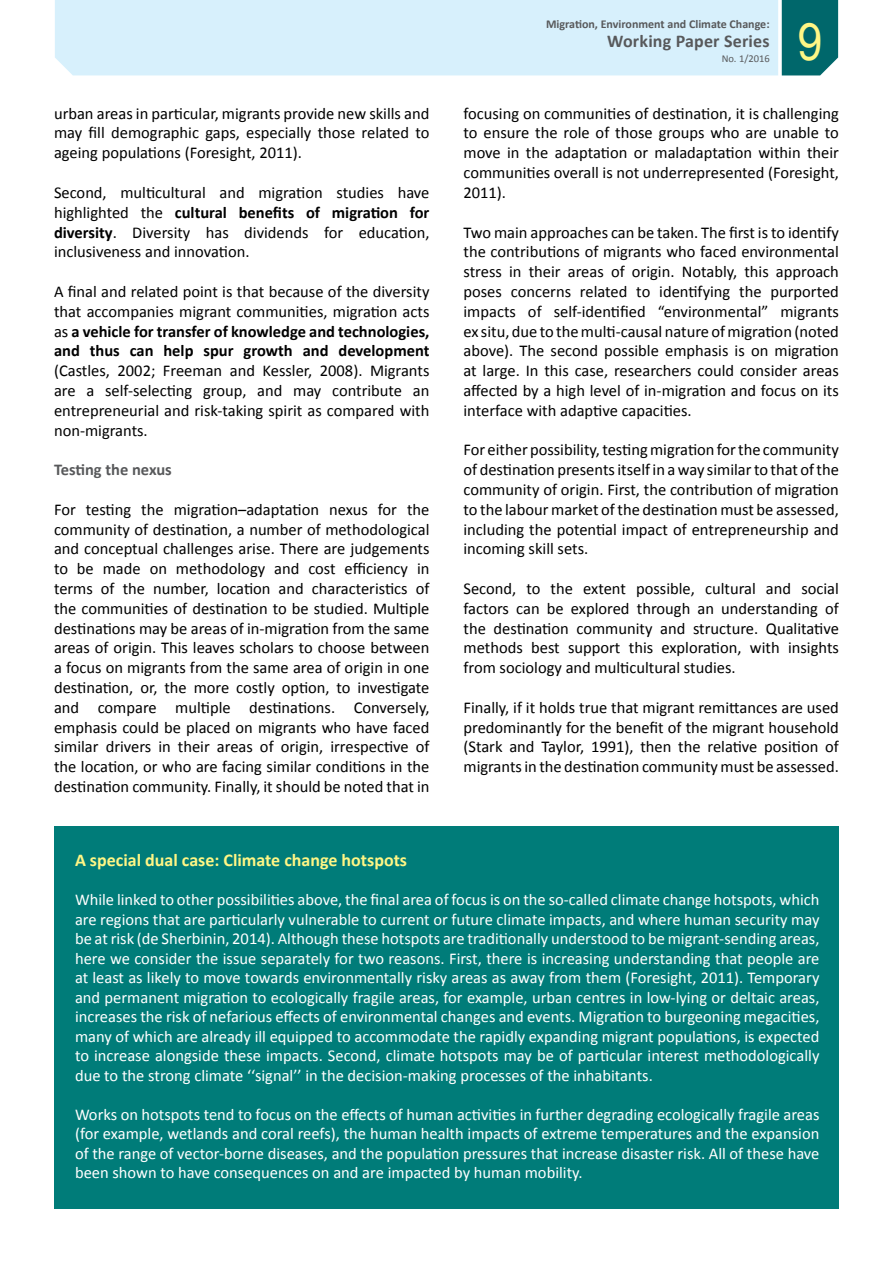
<style>
.page{position:relative;width:893px;height:1263px;background:#fff}
.page>*{position:absolute;margin:0;border:0;box-sizing:border-box;transform-origin:0 0}
.t1{font:51.75px "Arial";color:#fff685;scale:.87 1}
.t2{font:700 18px "Calibri";color:#fff685}
.t3{font:700 18px "Calibri";letter-spacing:.01em;color:#58595b}
.t4{font:16.5px/19.8px "Calibri";color:#000;text-align:justify}
.t5{font:16.5px/19.5px "Calibri";color:#fff;text-align:justify}
.t6{font:700 16.5px "Calibri";color:#58595b}
.t7{font:700 12px "Calibri";color:#58595b}
.t8{font:10.5px "Calibri";color:#58595b}
.s1{font-weight:700}
</style>
<div class="page">
<div style="left:55px;top:0;width:723px;height:75px;background:#d7f0fc"></div>
<div style="left:782px;top:0;width:56px;height:75px;background:#00676b"></div>
<div style="left:54px;top:826px;width:785px;height:383px;background:#007c79"></div>
<p class="t4" style="left:54px;top:103px;width:377px">urban areas in particular, migrants provide new skills and may fill demographic gaps, especially those related to ageing populations (Foresight, 2011).</p>
<p class="t4" style="left:54px;top:183px;width:377px">Second, multicultural and migration studies have highlighted the <span class="s1">cultural benefits of migration for diversity</span>. Diversity has dividends for education, inclusiveness and innovation.</p>
<p class="t4" style="left:54px;top:282px;width:377px">A final and related point is that because of the diversity that accompanies migrant communities, migration acts as <span class="s1">a vehicle for transfer of knowledge and technologies, and thus can help spur growth and development</span></p>
<p class="t4" style="left:54px;top:361px;width:377px">(Castles, 2002; Freeman and Kessler, 2008). Migrants are a self-selecting group, and may contribute an entrepreneurial and risk-taking spirit as compared with non-migrants.</p>
<p class="t6" style="left:54px;top:459px;width:119px">Testing the nexus</p>
<p class="t4" style="left:54px;top:499px;width:377px">For testing the migration–adaptation nexus for the community of destination, a number of methodological and conceptual challenges arise. There are judgements to be made on methodology and cost efficiency in terms of the number, location and characteristics of the communities of destination to be studied. Multiple destinations may be areas of in-migration from the same areas of origin. This leaves scholars to choose between a focus on migrants from the same area of origin in one destination, or, the more costly option, to investigate and compare multiple destinations. Conversely, emphasis could be placed on migrants who have faced similar drivers in their areas of origin, irrespective of the location, or who are facing similar conditions in the destination community. Finally, it should be noted that in</p>
<p class="t7" style="left:546px;top:16px;width:225px">Migration, Environment and Climate Change:</p>
<p class="t3" style="left:607px;top:30px;width:164px">Working Paper Series</p>
<p class="t8" style="left:722px;top:52px;width:50px">No. 1/2016</p>
<h1 class="t1" style="left:797px;top:7px;width:30px">9</h1>
<p class="t4" style="left:463px;top:103px;width:377px">focusing on communities of destination, it is challenging to ensure the role of those groups who are unable to move in the adaptation or maladaptation within their communities overall is not underrepresented (Foresight, 2011).</p>
<p class="t4" style="left:463px;top:222px;width:377px">Two main approaches can be taken. The first is to identify the contributions of migrants who faced environmental stress in their areas of origin. Notably, this approach poses concerns related to identifying the purported impacts of self-identified “environmental” migrants ex situ, due to the multi-causal nature of migration (noted above). The second possible emphasis is on migration at large. In this case, researchers could consider areas affected by a high level of in-migration and focus on its interface with adaptive capacities.</p>
<p class="t4" style="left:463px;top:440px;width:377px">For either possibility, testing migration for the community of destination presents itself in a way similar to that of the community of origin. First, the contribution of migration to the labour market of the destination must be assessed, including the potential impact of entrepreneurship and incoming skill sets.</p>
<p class="t4" style="left:463px;top:579px;width:377px">Second, to the extent possible, cultural and social factors can be explored through an understanding of the destination community and structure. Qualitative methods best support this exploration, with insights from sociology and multicultural studies.</p>
<p class="t4" style="left:463px;top:697px;width:377px">Finally, if it holds true that migrant remittances are used predominantly for the benefit of the migrant household (Stark and Taylor, 1991), then the relative position of migrants in the destination community must be assessed.</p>
<p class="t2" style="left:75px;top:849px;width:334px">A special dual case: Climate change hotspots</p>
<p class="t5" style="left:75px;top:890px;width:746px">While linked to other possibilities above, the final area of focus is on the so-called climate change hotspots, which are regions that are particularly vulnerable to current or future climate impacts, and where human security may be at risk (de Sherbinin, 2014). Although these hotspots are traditionally understood to be migrant-sending areas, here we consider the issue separately for two reasons. First, there is increasing understanding that people are at least as likely to move towards environmentally risky areas as away from them (Foresight, 2011). Temporary and permanent migration to ecologically fragile areas, for example, urban centres in low-lying or deltaic areas, increases the risk of nefarious effects of environmental changes and events. Migration to burgeoning megacities, many of which are already ill equipped to accommodate the rapidly expanding migrant populations, is expected to increase alongside these impacts. Second, climate hotspots may be of particular interest methodologically due to the strong climate ‘‘signal’’ in the decision-making processes of the inhabitants.</p>
<p class="t5" style="left:75px;top:1104px;width:746px">Works on hotspots tend to focus on the effects of human activities in further degrading ecologically fragile areas (for example, wetlands and coral reefs), the human health impacts of extreme temperatures and the expansion of the range of vector-borne diseases, and the population pressures that increase disaster risk. All of these have been shown to have consequences on and are impacted by human mobility.</p>
</div>
